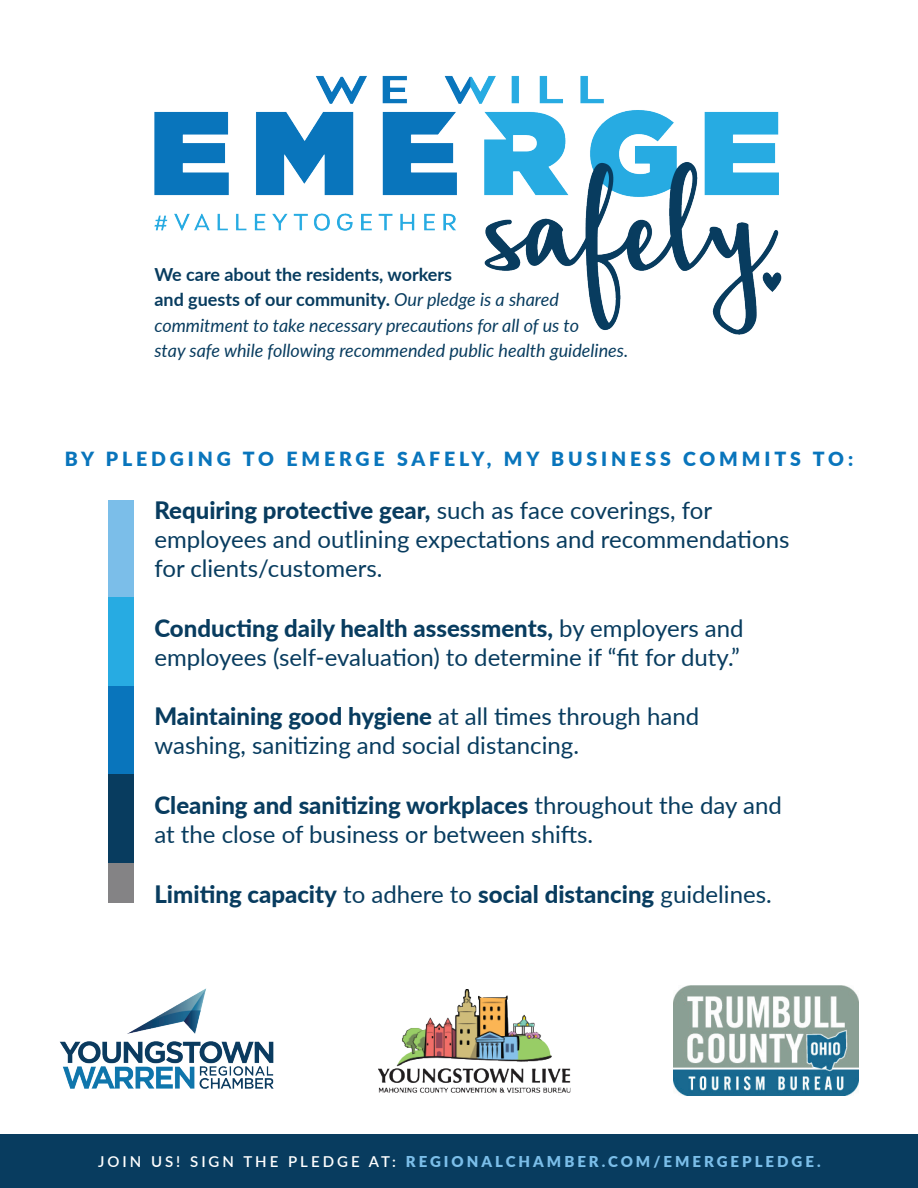
<style>
.page{position:relative;width:918px;height:1188px;background:#fff}
.page>*{position:absolute;margin:0;border:0;box-sizing:border-box;transform-origin:0 0}
.t1{font:24px/28.8px "Lato";color:#083c5f}
.t2{font:800 24px "Lato";color:#083c5f}
.t3{font:900 19.5px "Lato";letter-spacing:.2em;color:#0975bc}
.t4{font:italic 18px/25.5px "Lato";color:#083c5f}
.t5{font:900 15px "Lato";letter-spacing:.2em;color:#7bbee9}
.s1{font-weight:700;font-style:normal}
.s2{font-weight:800}
.s3{font-weight:400}
.s4{font-weight:600;color:#fff}
</style>
<div class="page">
<div style="left:109px;top:500px;width:25px;height:97px;background:#7bbee9"></div>
<div style="left:109px;top:597px;width:25px;height:89px;background:#27abe2"></div>
<div style="left:109px;top:686px;width:25px;height:88px;background:#0975bc"></div>
<div style="left:109px;top:774px;width:25px;height:89px;background:#083c5f"></div>
<div style="left:109px;top:863px;width:25px;height:40px;background:#848385"></div>
<img style="left:154px;top:75px;width:628px;height:260px">
<div style="left:1px;top:1134px;width:917px;height:54px;background:#083c5f"></div>
<img style="left:60px;top:988px;width:214px;height:101px">
<img style="left:674px;top:986px;width:184px;height:110px">
<img style="left:378px;top:989px;width:193px;height:104px">
<p class="t4" style="left:154px;top:261px;width:475px"><span class="s1">We care about the residents, workers<br>and guests of our community.</span> Our pledge is a shared commitment to take necessary precautions for all of us to<br>stay safe while following recommended public health guidelines.</p>
<p class="t3" style="left:65px;top:444px;width:790px">BY PLEDGING TO EMERGE SAFELY, MY BUSINESS COMMITS TO:</p>
<p class="t1" style="left:154px;top:495px;width:637px"><span class="s2">Requiring protective gear,</span> such as face coverings, for employees and outlining expectations and recommendations for clients/customers.</p>
<p class="t1" style="left:154px;top:613px;width:591px"><span class="s2">Conducting daily health assessments,</span> by employers and employees (self-evaluation) to determine if “fit for duty.”</p>
<p class="t1" style="left:154px;top:701px;width:546px"><span class="s2">Maintaining good hygiene</span> at all times through hand washing, sanitizing and social distancing.</p>
<p class="t1" style="left:154px;top:790px;width:629px"><span class="s2">Cleaning and sanitizing workplaces</span> throughout the day and at the close of business or between shifts.</p>
<p class="t2" style="left:154px;top:876px;width:619px">Limiting capacity <span class="s3">to adhere to</span> social distancing <span class="s3">guidelines.</span></p>
<p class="t5" style="left:98px;top:1150px;width:724px"><span class="s4">JOIN US! SIGN THE PLEDGE AT:</span> REGIONALCHAMBER.COM/EMERGEPLEDGE.</p>
</div>
